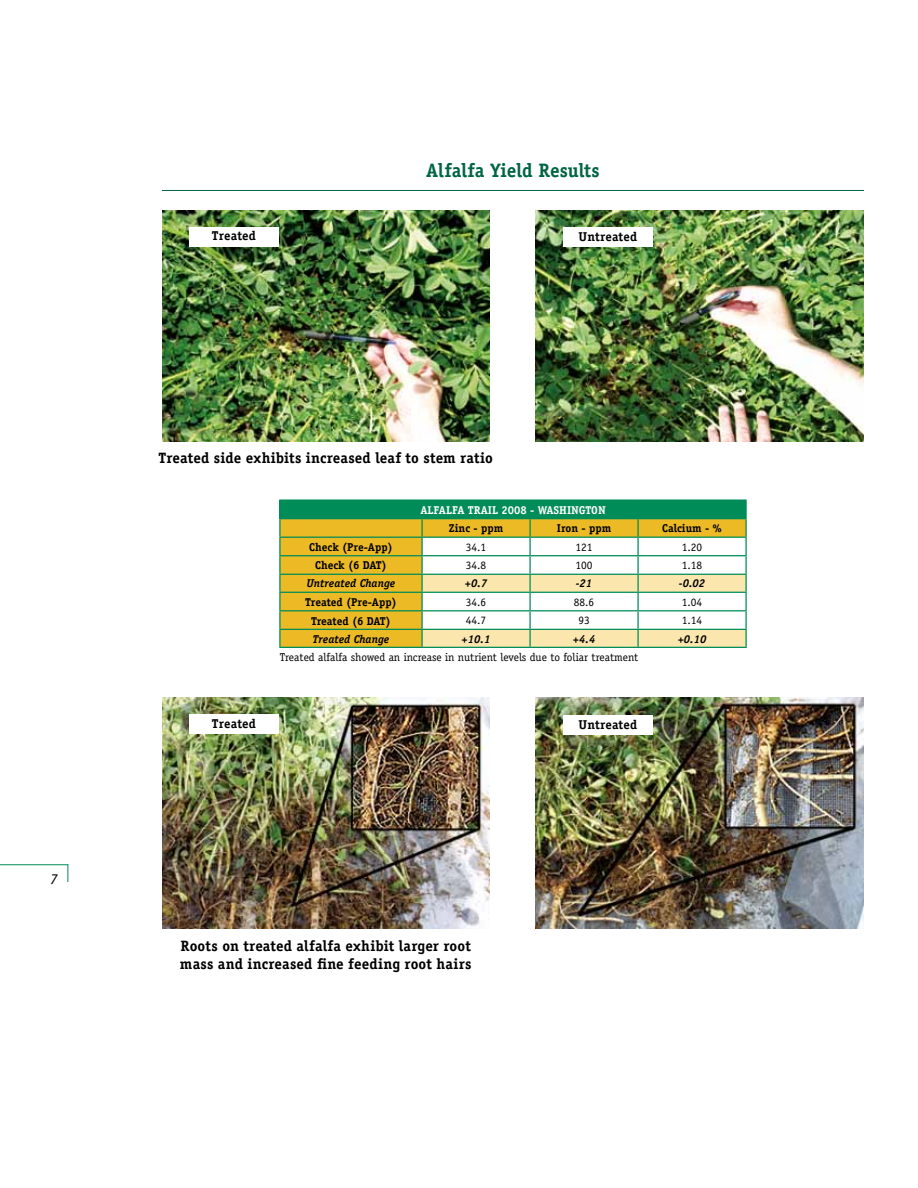
<style>
.page{position:relative;width:918px;height:1188px;background:#fff}
.page>*{position:absolute;margin:0;border:0;box-sizing:border-box;transform-origin:0 0}
.t1{font:700 19.5px "Officina Serif";color:#006544}
.t2{font:700 15px/18px "Officina Serif";letter-spacing:.01em;color:#000}
.t3{font:italic 15px "Officina Serif";color:#000}
.t4{font:700 12.9px "Officina Serif";letter-spacing:.01em;color:#000}
.t5{font:11.4px "Officina Serif";color:#000}
.t6{font:700 11.4px "Officina Serif";color:#000}
.t7{font:italic 700 11.4px "Officina Serif";color:#000}
.t8{font:700 11.4px "Officina Serif";color:#fff}
</style>
<div class="page">
<hr style="left:0;top:864px;width:68px;height:1px;background:#008c58">
<svg style="left:68px;top:864px;width:1px;height:18px"></svg>
<hr style="left:162px;top:190px;width:702px;height:1px;background:#006544">
<div style="left:280px;top:500px;width:466px;height:19px;background:#008c58"></div>
<div style="left:281px;top:519px;width:140px;height:128px;background:#ecba25"></div>
<hr style="left:279px;top:499px;width:143px;height:2px;background:#008c58">
<hr style="left:422px;top:499px;width:108px;height:2px;background:#008c58">
<hr style="left:530px;top:499px;width:108px;height:2px;background:#008c58">
<hr style="left:638px;top:499px;width:109px;height:2px;background:#008c58">
<svg style="left:279px;top:501px;width:2px;height:146px"></svg>
<hr style="left:279px;top:537px;width:143px;height:1px;background:#008c58">
<svg style="left:421px;top:501px;width:326px;height:146px"></svg>
<hr style="left:279px;top:555px;width:143px;height:1px;background:#008c58">
<hr style="left:422px;top:555px;width:108px;height:1px;background:#008c58">
<hr style="left:279px;top:574px;width:143px;height:1px;background:#008c58">
<hr style="left:422px;top:574px;width:108px;height:1px;background:#008c58">
<hr style="left:279px;top:592px;width:143px;height:1px;background:#008c58">
<hr style="left:422px;top:592px;width:108px;height:1px;background:#008c58">
<hr style="left:279px;top:610px;width:143px;height:1px;background:#008c58">
<hr style="left:422px;top:610px;width:108px;height:1px;background:#008c58">
<hr style="left:279px;top:629px;width:143px;height:1px;background:#008c58">
<hr style="left:422px;top:629px;width:108px;height:1px;background:#008c58">
<hr style="left:279px;top:647px;width:143px;height:1px;background:#008c58">
<hr style="left:422px;top:647px;width:108px;height:1px;background:#008c58">
<hr style="left:530px;top:555px;width:108px;height:1px;background:#008c58">
<hr style="left:530px;top:574px;width:108px;height:1px;background:#008c58">
<hr style="left:530px;top:592px;width:108px;height:1px;background:#008c58">
<hr style="left:530px;top:610px;width:108px;height:1px;background:#008c58">
<hr style="left:530px;top:629px;width:108px;height:1px;background:#008c58">
<hr style="left:530px;top:647px;width:108px;height:1px;background:#008c58">
<hr style="left:638px;top:555px;width:109px;height:1px;background:#008c58">
<hr style="left:638px;top:574px;width:109px;height:1px;background:#008c58">
<hr style="left:638px;top:592px;width:109px;height:1px;background:#008c58">
<hr style="left:638px;top:610px;width:109px;height:1px;background:#008c58">
<hr style="left:638px;top:629px;width:109px;height:1px;background:#008c58">
<hr style="left:638px;top:647px;width:109px;height:1px;background:#008c58">
<img style="left:536px;top:210px;width:327px;height:231px">
<img style="left:536px;top:698px;width:327px;height:231px">
<img style="left:162px;top:210px;width:327px;height:231px">
<img style="left:162px;top:698px;width:327px;height:231px">
<div style="left:189px;top:227px;width:90px;height:20px;background:#fff"></div>
<div style="left:189px;top:714px;width:90px;height:20px;background:#fff"></div>
<div style="left:563px;top:228px;width:90px;height:19px;background:#fff"></div>
<div style="left:563px;top:715px;width:90px;height:20px;background:#fff"></div>
<p class="t3" style="left:50px;top:871px;width:9px">7</p>
<p class="t4" style="left:212px;top:228px;width:46px">Treated</p>
<h1 class="t1" style="left:426px;top:159px;width:175px">Alfalfa Yield Results</h1>
<p class="t4" style="left:579px;top:229px;width:60px">Untreated</p>
<p class="t2" style="left:158px;top:449px;width:336px">Treated side exhibits increased leaf to stem ratio</p>
<p class="t8" style="left:420px;top:503px;width:55px">alfalfa trai</p>
<p class="t8" style="left:492px;top:503px;width:62px">l 2008 - Washingt</p>
<p class="t8" style="left:591px;top:503px;width:15px">on</p>
<p class="t6" style="left:449px;top:521px;width:56px">Zinc - ppm</p>
<p class="t6" style="left:557px;top:521px;width:56px">Iron - ppm</p>
<p class="t6" style="left:662px;top:521px;width:61px">Calcium - %</p>
<p class="t4" style="left:212px;top:715px;width:46px">Treated</p>
<p class="t6" style="left:309px;top:540px;width:85px">Check (Pre-App)</p>
<p class="t5" style="left:466px;top:540px;width:22px">34.1</p>
<p class="t5" style="left:576px;top:540px;width:19px">121</p>
<p class="t5" style="left:682px;top:540px;width:22px">1.20</p>
<p class="t6" style="left:315px;top:558px;width:73px">Check (6 DAT)</p>
<p class="t5" style="left:466px;top:559px;width:22px">34.8</p>
<p class="t5" style="left:576px;top:559px;width:19px">100</p>
<p class="t5" style="left:682px;top:559px;width:22px">1.18</p>
<p class="t7" style="left:307px;top:577px;width:90px">Untreated Change</p>
<p class="t7" style="left:465px;top:577px;width:24px">+0.7</p>
<p class="t7" style="left:576px;top:577px;width:18px">-21</p>
<p class="t7" style="left:679px;top:577px;width:28px">-0.02</p>
<p class="t6" style="left:305px;top:595px;width:93px">Treated (Pre-App)</p>
<p class="t5" style="left:466px;top:595px;width:22px">34.6</p>
<p class="t5" style="left:574px;top:595px;width:22px">88.6</p>
<p class="t5" style="left:682px;top:595px;width:22px">1.04</p>
<p class="t6" style="left:311px;top:614px;width:81px">Treated (6 DAT)</p>
<p class="t5" style="left:466px;top:614px;width:22px">44.7</p>
<p class="t5" style="left:578px;top:614px;width:13px">93</p>
<p class="t5" style="left:682px;top:614px;width:22px">1.14</p>
<p class="t7" style="left:313px;top:632px;width:78px">Treated Change</p>
<p class="t7" style="left:462px;top:632px;width:30px">+10.1</p>
<p class="t7" style="left:573px;top:632px;width:24px">+4.4</p>
<p class="t7" style="left:678px;top:632px;width:30px">+0.10</p>
<p class="t5" style="left:280px;top:650px;width:360px">Treated alfalfa showed an increase in nutrient levels due to foliar treatment</p>
<p class="t4" style="left:579px;top:716px;width:60px">Untreated</p>
<p class="t2" style="left:180px;top:937px;width:293px">Roots on treated alfalfa exhibit larger root mass and increased fine feeding root hairs</p>
</div>
